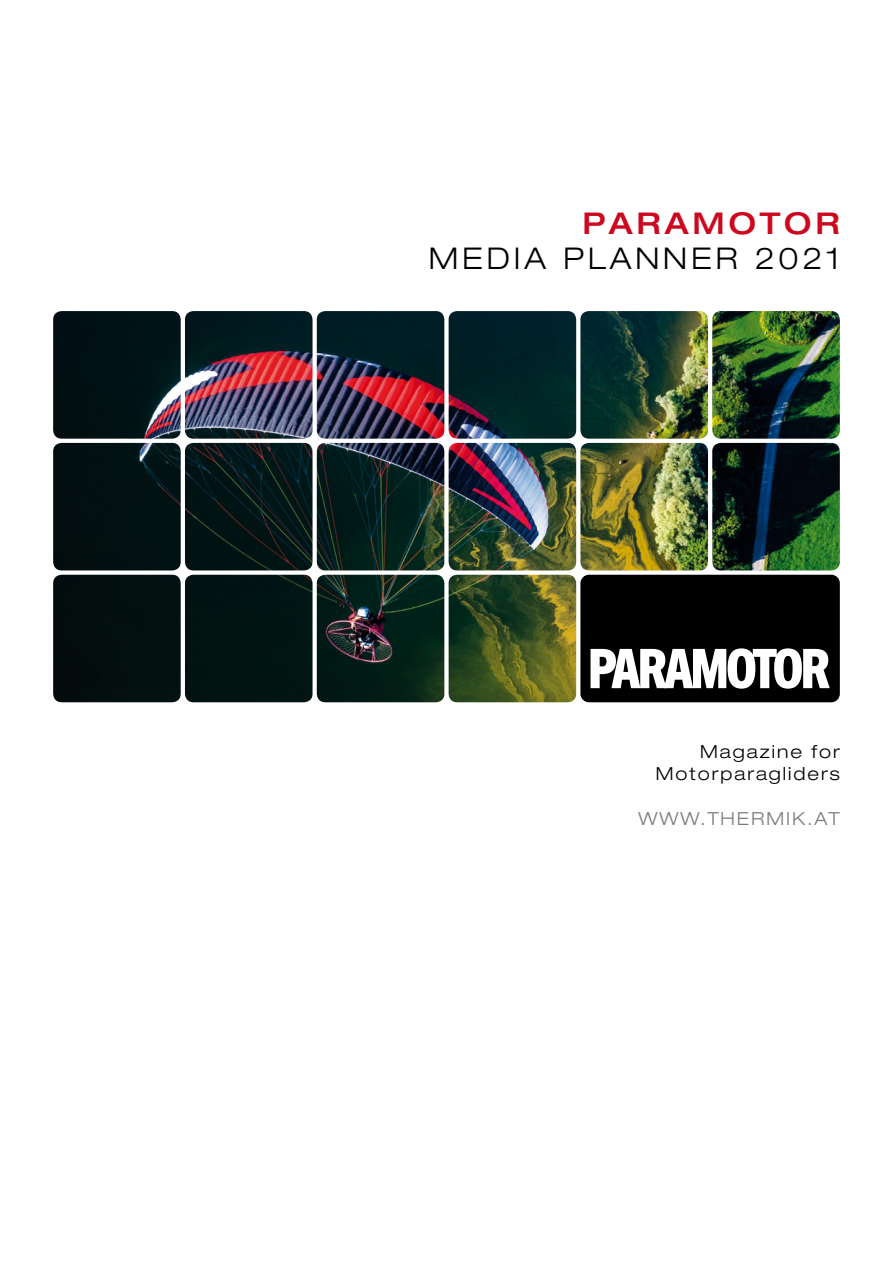
<style>
.page{position:relative;width:893px;height:1263px;background:#fff}
.page>*{position:absolute;margin:0;border:0;box-sizing:border-box;transform-origin:0 0}
.tabelle_bold{font:300 expanded 30px "Helvetica Neue LT Std";letter-spacing:.13em;color:#000}
.tabelle_bold-2{font:500 expanded 30px "Helvetica Neue LT Std";letter-spacing:.13em;color:#cd071e}
.tabelle_bold-3{font:300 expanded 18px "Helvetica Neue LT Std";letter-spacing:.11em;color:#000}
.tabelle_bold-4{font:300 expanded 18px "Helvetica Neue LT Std";letter-spacing:.11em;color:#7b7c7e}
</style>
<div class="page">
<img style="left:53px;top:311px;width:787px;height:391px">
<svg style="left:590px;top:648px;width:240px;height:41px"></svg>
<p class="tabelle_bold-2" style="left:583px;top:205px;width:259px">PARAMOTOR</p>
<p class="tabelle_bold" style="left:429px;top:240px;width:412px">MEDIA PLANNER 2021</p>
<p class="tabelle_bold-3" style="left:700px;top:740px;width:141px">Magazine for</p>
<p class="tabelle_bold-3" style="left:656px;top:763px;width:186px">Motorparagliders</p>
<p class="tabelle_bold-4" style="left:638px;top:808px;width:203px">WWW.THERMIK.AT</p>
</div>
